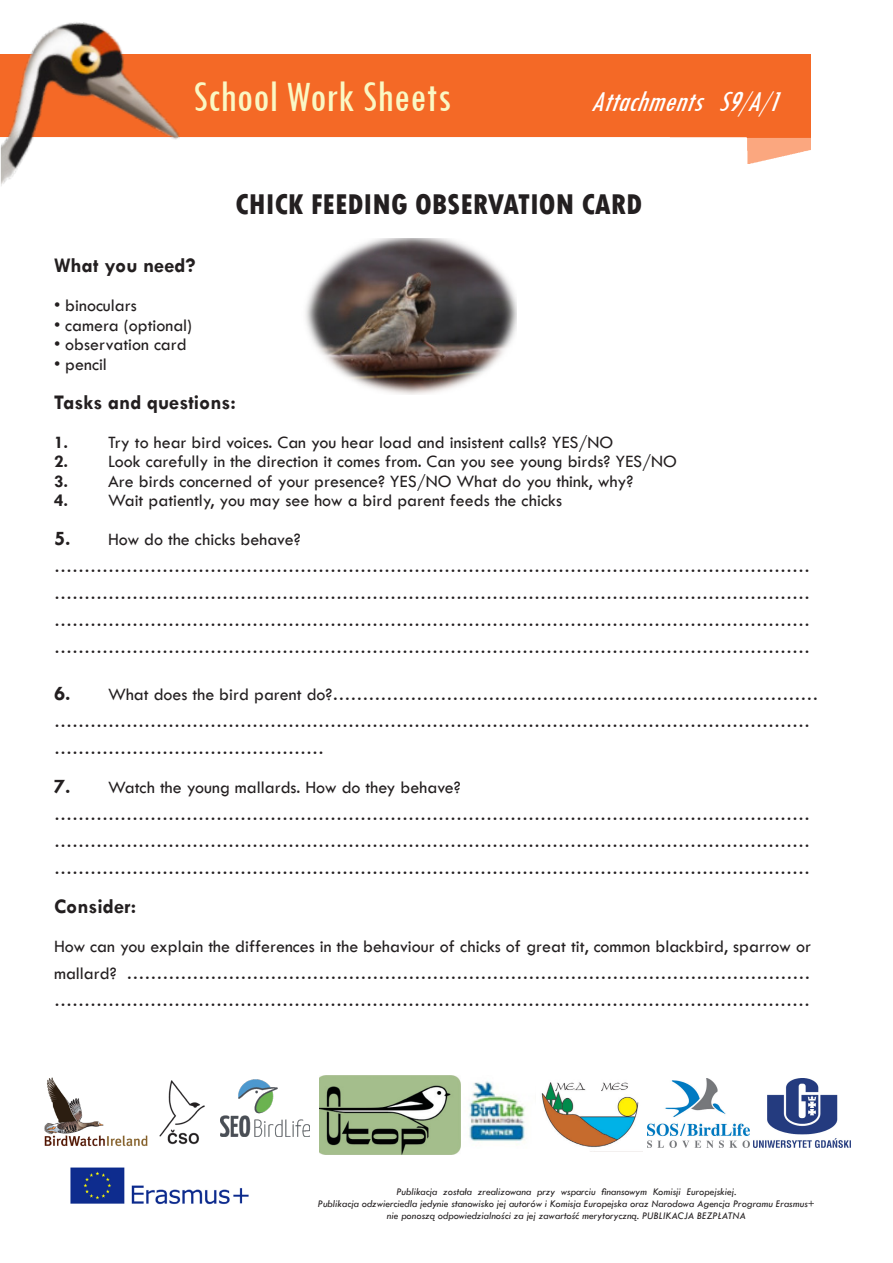
<style>
.page{position:relative;width:893px;height:1263px;background:#fff}
.page>*{position:absolute;margin:0;border:0;box-sizing:border-box;transform-origin:0 0}
.t1{font:condensed 45px "Tw Cen";color:#faf8c4}
.t2{font:800 condensed 30px "Tw Cen";color:#231f20}
.t3{font:italic condensed 30px "Tw Cen";color:#fff}
.t4{font:700 21px "Tw Cen";color:#231f20}
.t5{font:18px/27px "Tw Cen";color:#231f20}
.t6{font:italic 10.5px/12px "Tw Cen";color:#231f20;text-align:center}
.s1{font-weight:700}
.s2{font-weight:700;font-size:21px}
</style>
<div class="page">
<img style="left:192px;top:54px;width:619px;height:109px">
<img style="left:1px;top:22px;width:191px;height:164px">
<img style="left:469px;top:1081px;width:56px;height:64px">
<img style="left:70px;top:1167px;width:179px;height:38px">
<img style="left:319px;top:1075px;width:141px;height:80px">
<img style="left:753px;top:1079px;width:97px;height:69px">
<img style="left:648px;top:1079px;width:102px;height:69px">
<img style="left:541px;top:1082px;width:101px;height:70px">
<img style="left:44px;top:1077px;width:104px;height:69px">
<img style="left:220px;top:1080px;width:89px;height:56px">
<img style="left:159px;top:1080px;width:46px;height:65px">
<img style="left:305px;top:238px;width:211px;height:156px">
<p class="t1" style="left:194px;top:70px;width:259px">School Work Sheets</p>
<p class="t3" style="left:591px;top:83px;width:202px">Attachments S9/A/1</p>
<p class="t2" style="left:236px;top:186px;width:408px">CHICK FEEDING OBSERVATION CARD</p>
<p class="t4" style="left:54px;top:253px;width:143px">What you need?</p>
<p class="t5" style="left:54px;top:292px;width:84px">• binoculars</p>
<p class="t5" style="left:54px;top:312px;width:140px">• camera (optional)</p>
<p class="t5" style="left:54px;top:331px;width:134px">• observation card</p>
<p class="t5" style="left:54px;top:351px;width:54px">• pencil</p>
<p class="t4" style="left:54px;top:390px;width:183px">Tasks and questions:</p>
<p class="t5" style="left:54px;top:429px;width:561px"><span class="s1">1.</span> Try to hear bird voices. Can you hear load and insistent calls? YES/NO</p>
<p class="t5" style="left:54px;top:448px;width:625px"><span class="s1">2.</span> Look carefully in the direction it comes from. Can you see young birds? YES/NO</p>
<p class="t5" style="left:54px;top:468px;width:581px"><span class="s1">3.</span> Are birds concerned of your presence? YES/NO What do you think, why?</p>
<p class="t5" style="left:54px;top:487px;width:510px"><span class="s1">4.</span> Wait patiently, you may see how a bird parent feeds the chicks</p>
<p class="t5" style="left:54px;top:526px;width:248px"><span class="s2">5.</span> How do the chicks behave?</p>
<p class="t5" style="left:54px;top:553px;width:757px">……………………………………………………………………………………………………………… ………………………………………………………………………………………………………………</p>
<p class="t5" style="left:54px;top:607px;width:757px">……………………………………………………………………………………………………………… ………………………………………………………………………………………………………………</p>
<p class="t5" style="left:54px;top:681px;width:766px"><span class="s2">6.</span> What does the bird parent do?……………………………………………………………………… ……………………………………………………………………………………………………………… ………………………………………</p>
<p class="t5" style="left:54px;top:774px;width:408px"><span class="s2">7.</span> Watch the young mallards. How do they behave?</p>
<p class="t5" style="left:54px;top:801px;width:757px">……………………………………………………………………………………………………………… ………………………………………………………………………………………………………………</p>
<p class="t5" style="left:54px;top:855px;width:757px">………………………………………………………………………………………………………………</p>
<p class="t4" style="left:54px;top:894px;width:84px">Consider:</p>
<p class="t5" style="left:54px;top:933px;width:759px">How can you explain the differences in the behaviour of chicks of great tit, common blackbird, sparrow or mallard? ……………………………………………………………………………………………………</p>
<p class="t5" style="left:54px;top:987px;width:757px">………………………………………………………………………………………………………………</p>
<p class="t6" style="left:318px;top:1185px;width:499px">Publikacja została zrealizowana przy wsparciu finansowym Komisji Europejskiej.<br>Publikacja odzwierciedla jedynie stanowisko jej autorów i Komisja Europejska oraz Narodowa Agencja Programu Erasmus+ nie ponoszą odpowiedzialności za jej zawartość merytoryczną. PUBLIKACJA BEZPŁATNA</p>
</div>
